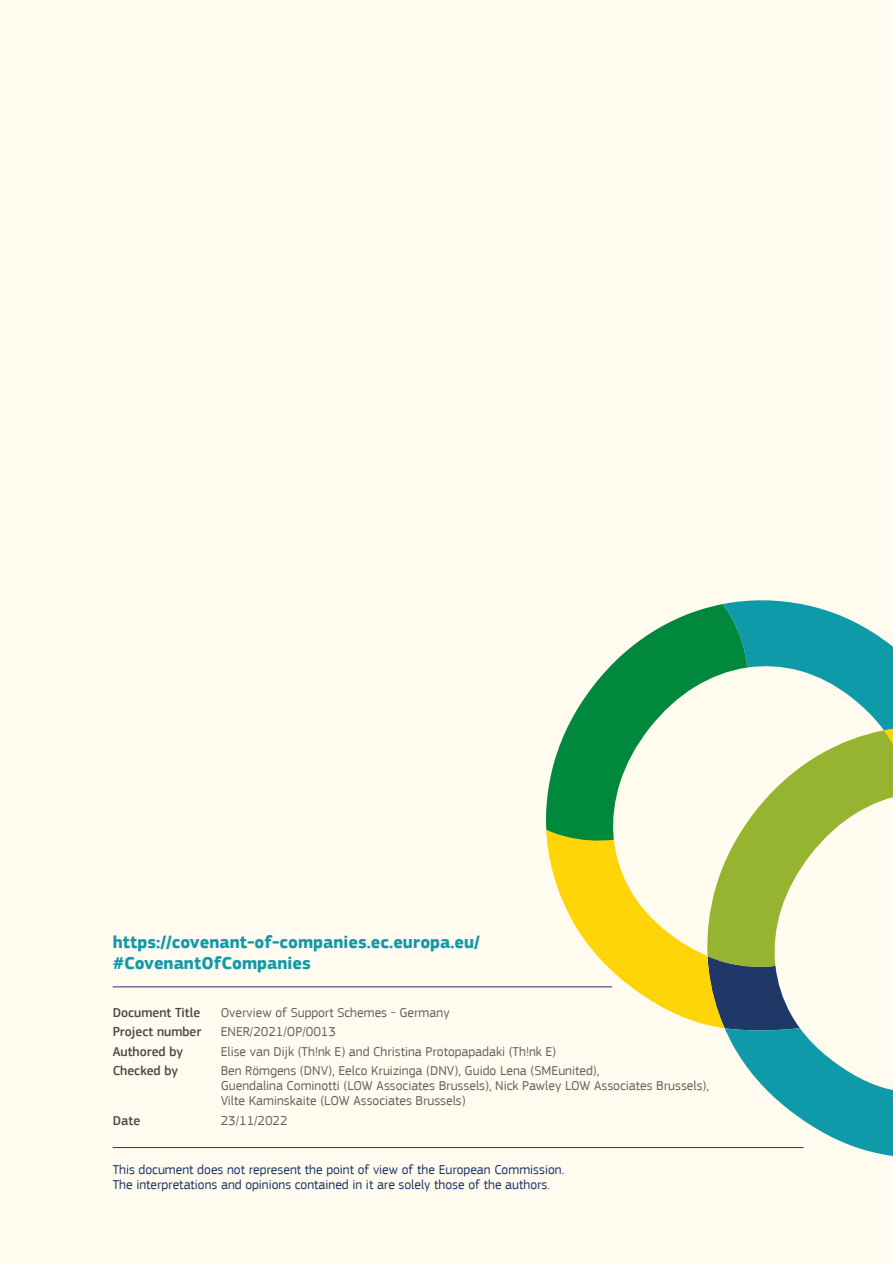
<style>
.page{position:relative;width:893px;height:1263px;background:#fffbee}
.page>*{position:absolute;margin:0;border:0;box-sizing:border-box;transform-origin:0 0}
.t1{font:700 18px/21px "EC Square Sans Pro";color:#0f9aa9}
.t2{font:13.5px/15px "EC Square Sans Pro";color:#646363}
.t3{font:13.5px/15px "EC Square Sans Pro";color:#1f3867}
.t4{font:500 13.5px "EC Square Sans Pro";color:#4a4a49}
</style>
<div class="page">
<svg style="left:546px;top:600px;width:347px;height:557px"></svg>
<svg style="left:546px;top:604px;width:201px;height:238px"></svg>
<hr style="left:113px;top:1147px;width:691px;height:1px;background:#1f3867">
<hr style="left:113px;top:986px;width:499px;height:1px;background:#1f3867">
<h1 class="t1" style="left:113px;top:932px;width:369px">https://covenant-of-companies.ec.europa.eu/ #CovenantOfCompanies</h1>
<p class="t4" style="left:113px;top:1004px;width:89px">Document Title</p>
<p class="t2" style="left:221px;top:1005px;width:230px">Overview of Support Schemes - Germany</p>
<p class="t4" style="left:113px;top:1024px;width:90px">Project number</p>
<p class="t2" style="left:221px;top:1024px;width:117px">ENER/2021/OP/0013</p>
<p class="t4" style="left:113px;top:1043px;width:72px">Authored by</p>
<p class="t2" style="left:221px;top:1044px;width:337px">Elise van Dijk (Th!nk E) and Christina Protopapadaki (Th!nk E)</p>
<p class="t4" style="left:113px;top:1063px;width:67px">Checked by</p>
<p class="t2" style="left:221px;top:1063px;width:490px">Ben Römgens (DNV), Eelco Kruizinga (DNV), Guido Lena (SMEunited),<br>Guendalina Cominotti (LOW Associates Brussels), Nick Pawley LOW Associates Brussels),<br>Vilte Kaminskaite (LOW Associates Brussels)</p>
<p class="t4" style="left:113px;top:1112px;width:29px">Date</p>
<p class="t2" style="left:221px;top:1113px;width:68px">23/11/2022</p>
<p class="t3" style="left:113px;top:1162px;width:453px">This document does not represent the point of view of the European Commission.<br>The interpretations and opinions contained in it are solely those of the authors.</p>
</div>
